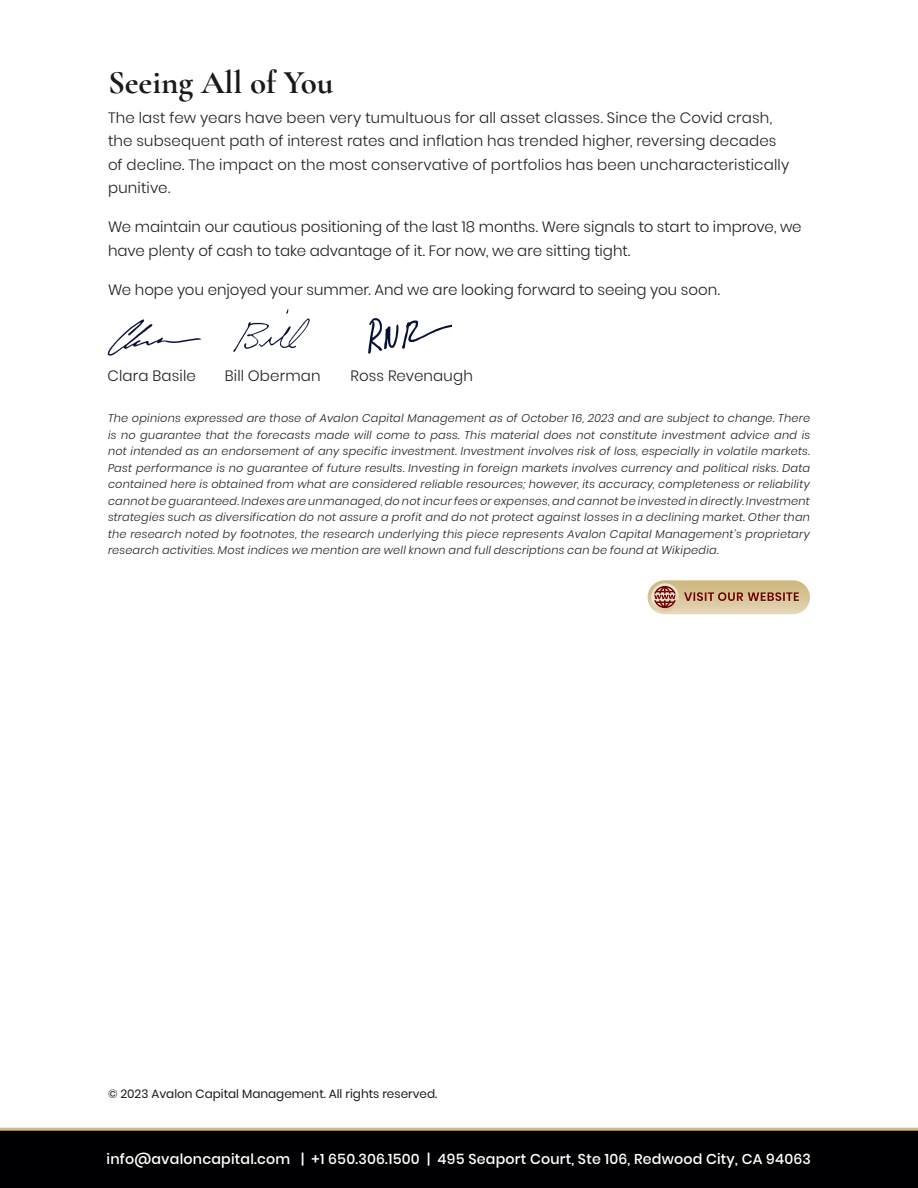
<style>
.page{position:relative;width:918px;height:1188px;background:#fff}
.page>*{position:absolute;margin:0;border:0;box-sizing:border-box;transform-origin:0 0}
.t1{font:700 33px "Cormorant Garamond";color:#1a1a1a}
.t2{font:300 15px/23.2px "Poppins";letter-spacing:.005em;color:#231f20}
.t3{font:500 14.25px "Poppins";letter-spacing:.015em;color:#fff}
.t4{font:12px "Poppins";color:#1a1a1a}
.t5{font:italic 300 11.25px/16.5px "Poppins";letter-spacing:.02em;color:#231f20;text-align:justify}
</style>
<div class="page">
<div style="left:0;top:1128px;width:918px;height:60px;background:#000002"></div>
<img style="left:233px;top:309px;width:77px;height:43px">
<img style="left:107px;top:319px;width:94px;height:37px">
<div style="left:648px;top:580px;width:162px;height:34px;background:linear-gradient(to bottom,#d1ba81,#e1d4b5);border-radius:17px"></div>
<svg style="left:651px;top:583px;width:148px;height:28px;background:#c9a986"></svg>
<img style="left:368px;top:318px;width:84px;height:36px">
<hr style="left:0;top:1128px;width:918px;height:3px;background:#d1ba82">
<h1 class="t1" style="left:108px;top:62px;width:227px">Seeing All of You</h1>
<p class="t2" style="left:108px;top:106px;width:683px">The last few years have been very tumultuous for all asset classes. Since the Covid crash, the subsequent path of interest rates and inflation has trended higher, reversing decades of decline. The impact on the most conservative of portfolios has been uncharacteristically punitive.</p>
<h2 class="t2" style="left:108px;top:216px;width:695px">We maintain our cautious positioning of the last 18 months. Were signals to start to improve, we have plenty of cash to take advantage of it. For now, we are sitting tight.</h2>
<h2 class="t2" style="left:108px;top:278px;width:613px">We hope you enjoyed your summer. And we are looking forward to seeing you soon.</h2>
<h2 class="t2" style="left:108px;top:364px;width:90px">Clara Basile</h2>
<h2 class="t2" style="left:225px;top:364px;width:97px">Bill Oberman</h2>
<h2 class="t2" style="left:350px;top:364px;width:124px">Ross Revenaugh</h2>
<p class="t5" style="left:108px;top:410px;width:704px">The opinions expressed are those of Avalon Capital Management as of October 16, 2023 and are subject to change. There is no guarantee that the forecasts made will come to pass. This material does not constitute investment advice and is not intended as an endorsement of any specific investment. Investment involves risk of loss, especially in volatile markets.<br>Past performance is no guarantee of future results. Investing in foreign markets involves currency and political risks. Data contained here is obtained from what are considered reliable resources; however, its accuracy, completeness or reliability cannot be guaranteed. Indexes are unmanaged, do not incur fees or expenses, and cannot be invested in directly. Investment strategies such as diversification do not assure a profit and do not protect against losses in a declining market. Other than the research noted by footnotes, the research underlying this piece represents Avalon Capital Management’s proprietary research activities. Most indices we mention are well known and full descriptions can be found at Wikipedia.</p>
<p class="t4" style="left:108px;top:1087px;width:331px">© 2023 Avalon Capital Management. All rights reserved.</p>
<p class="t3" style="left:107px;top:1151px;width:706px">info@avaloncapital.com | +1 650.306.1500 | 495 Seaport Court, Ste 106, Redwood City, CA 94063</p>
</div>
